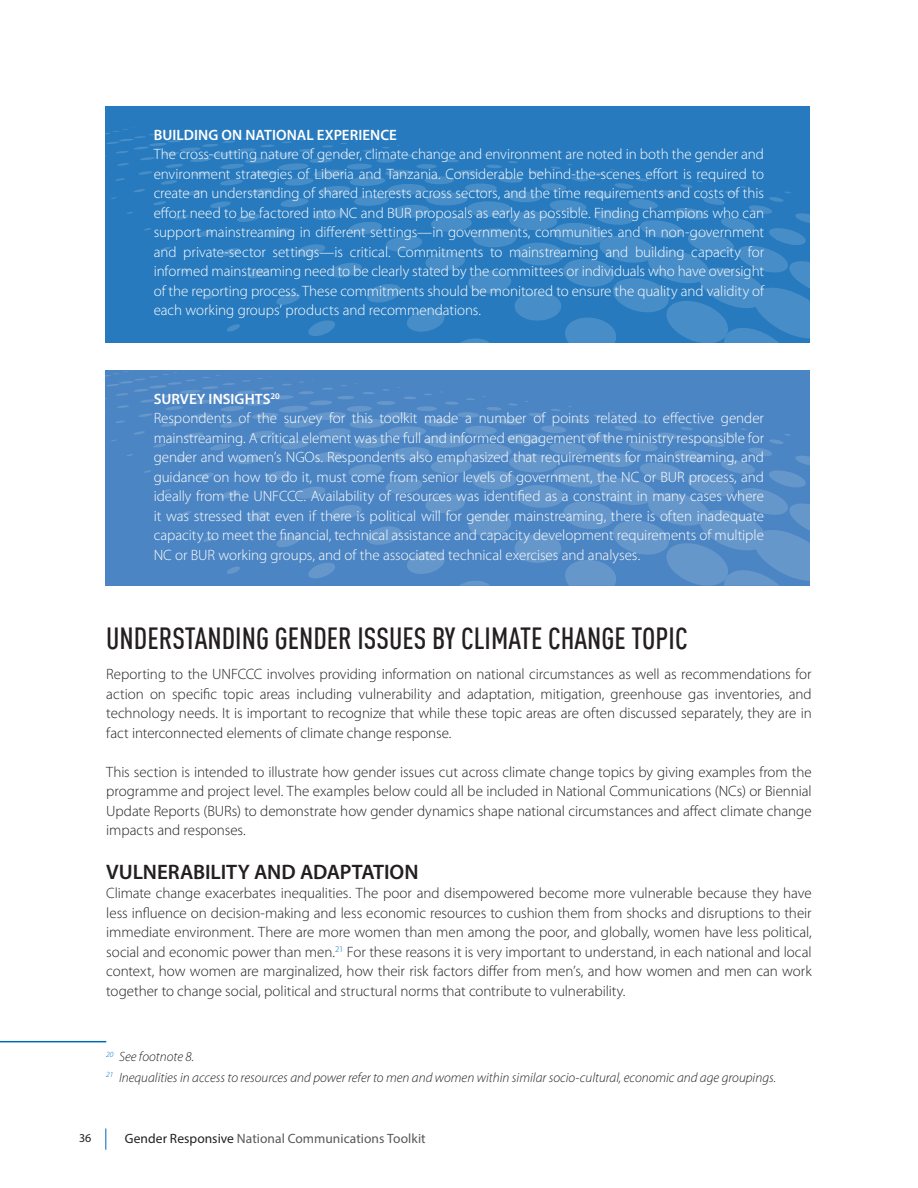
<style>
.page{position:relative;width:918px;height:1188px;background:#fff}
.page>*{position:absolute;margin:0;border:0;box-sizing:border-box;transform-origin:0 0}
._0VERSKRIFT_2{font:500 condensed 30px "DIN Offc";color:#231f20}
.OVERSKRIVT_3{font:600 21px "Myriad Pro";letter-spacing:-.005em;color:#231f20}
.brødtekst{font:300 15px/19.5px "Myriad Pro";letter-spacing:-.005em;color:#fff;text-align:justify}
.brødtekst-2{font:300 15px/19.5px "Myriad Pro";letter-spacing:-.005em;color:#231f20;text-align:justify}
.brødtekst-3{font:600 15px "Myriad Pro";letter-spacing:.005em;color:#fff}
.billed_tekster{font:italic 300 13.5px "Myriad Pro";color:#231f20}
.t1{font:13.5px "Myriad Pro";letter-spacing:.005em;color:#57585a}
.t2{font:12px "Myriad Pro";color:#231f20}
.s1{color:#231f20}
</style>
<div class="page">
<svg style="left:105px;top:1128px;width:1px;height:22px"></svg>
<hr style="left:0;top:1041px;width:106px;height:1px;background:#0168b3">
<div style="left:106px;top:370px;width:704px;height:215px;background:#4c85c3"></div>
<svg style="left:747px;top:434px;width:63px;height:151px"></svg>
<svg style="left:461px;top:428px;width:286px;height:157px"></svg>
<svg style="left:659px;top:423px;width:44px;height:153px"></svg>
<svg style="left:308px;top:417px;width:351px;height:163px"></svg>
<svg style="left:227px;top:412px;width:388px;height:162px"></svg>
<svg style="left:203px;top:406px;width:369px;height:136px"></svg>
<svg style="left:106px;top:371px;width:423px;height:145px"></svg>
<div style="left:106px;top:106px;width:704px;height:237px;background:#277abe"></div>
<svg style="left:747px;top:191px;width:63px;height:152px"></svg>
<svg style="left:460px;top:186px;width:287px;height:157px"></svg>
<svg style="left:659px;top:180px;width:44px;height:153px"></svg>
<svg style="left:308px;top:175px;width:351px;height:162px"></svg>
<svg style="left:227px;top:169px;width:388px;height:163px"></svg>
<svg style="left:203px;top:164px;width:369px;height:136px"></svg>
<svg style="left:106px;top:129px;width:423px;height:144px"></svg>
<p class="brødtekst-3" style="left:154px;top:125px;width:245px">BUILDING ON NATIONAL EXPERIENCE</p>
<p class="brødtekst" style="left:154px;top:144px;width:612px">The cross-cutting nature of gender, climate change and environment are noted in both the gender and environment strategies of Liberia and Tanzania. Considerable behind-the-scenes effort is required to create an understanding of shared interests across sectors, and the time requirements and costs of this effort need to be factored into NC and BUR proposals as early as possible. Finding champions who can support mainstreaming in different settings—in governments, communities and in non-government and private-sector settings—is critical. Commitments to mainstreaming and building capacity for informed mainstreaming need to be clearly stated by the committees or individuals who have oversight of the reporting process. These commitments should be monitored to ensure the quality and validity of each working groups’ products and recommendations.</p>
<p class="brødtekst-3" style="left:154px;top:389px;width:128px">SURVEY INSIGHTS<sup>20</sup></p>
<p class="brødtekst" style="left:154px;top:408px;width:612px">Respondents of the survey for this toolkit made a number of points related to effective gender mainstreaming. A critical element was the full and informed engagement of the ministry responsible for gender and women’s NGOs. Respondents also emphasized that requirements for mainstreaming, and guidance on how to do it, must come from senior levels of government, the NC or BUR process, and ideally from the UNFCCC. Availability of resources was identified as a constraint in many cases where it was stressed that even if there is political will for gender mainstreaming, there is often inadequate capacity to meet the financial, technical assistance and capacity development requirements of multiple NC or BUR working groups, and of the associated technical exercises and analyses.</p>
<p class="_0VERSKRIFT_2" style="left:106px;top:621px;width:583px">UNDERSTANDING GENDER ISSUES BY CLIMATE CHANGE TOPIC</p>
<p class="brødtekst-2" style="left:106px;top:664px;width:707px">Reporting to the UNFCCC involves providing information on national circumstances as well as recommendations for action on specific topic areas including vulnerability and adaptation, mitigation, greenhouse gas inventories, and technology needs. It is important to recognize that while these topic areas are often discussed separately, they are in fact interconnected elements of climate change response.</p>
<p class="brødtekst-2" style="left:106px;top:762px;width:707px">This section is intended to illustrate how gender issues cut across climate change topics by giving examples from the programme and project level. The examples below could all be included in National Communications (NCs) or Biennial Update Reports (BURs) to demonstrate how gender dynamics shape national circumstances and affect climate change impacts and responses.</p>
<p class="OVERSKRIVT_3" style="left:106px;top:858px;width:314px">VULNERABILITY AND ADAPTATION</p>
<p class="brødtekst-2" style="left:106px;top:883px;width:707px">Climate change exacerbates inequalities. The poor and disempowered become more vulnerable because they have less influence on decision-making and less economic resources to cushion them from shocks and disruptions to their immediate environment. There are more women than men among the poor, and globally, women have less political, social and economic power than men.<sup>21</sup> For these reasons it is very important to understand, in each national and local context, how women are marginalized, how their risk factors differ from men’s, and how women and men can work together to change social, political and structural norms that contribute to vulnerability.</p>
<p class="billed_tekster" style="left:106px;top:1049px;width:90px"><sup>20</sup> See footnote 8.</p>
<p class="billed_tekster" style="left:106px;top:1070px;width:671px"><sup>21</sup> Inequalities in access to resources and power refer to men and women within similar socio-cultural, economic and age groupings.</p>
<p class="t2" style="left:79px;top:1130px;width:14px">36</p>
<p class="t1" style="left:125px;top:1131px;width:302px"><span class="s1">Gender Responsive</span> National Communications Toolkit</p>
</div>
